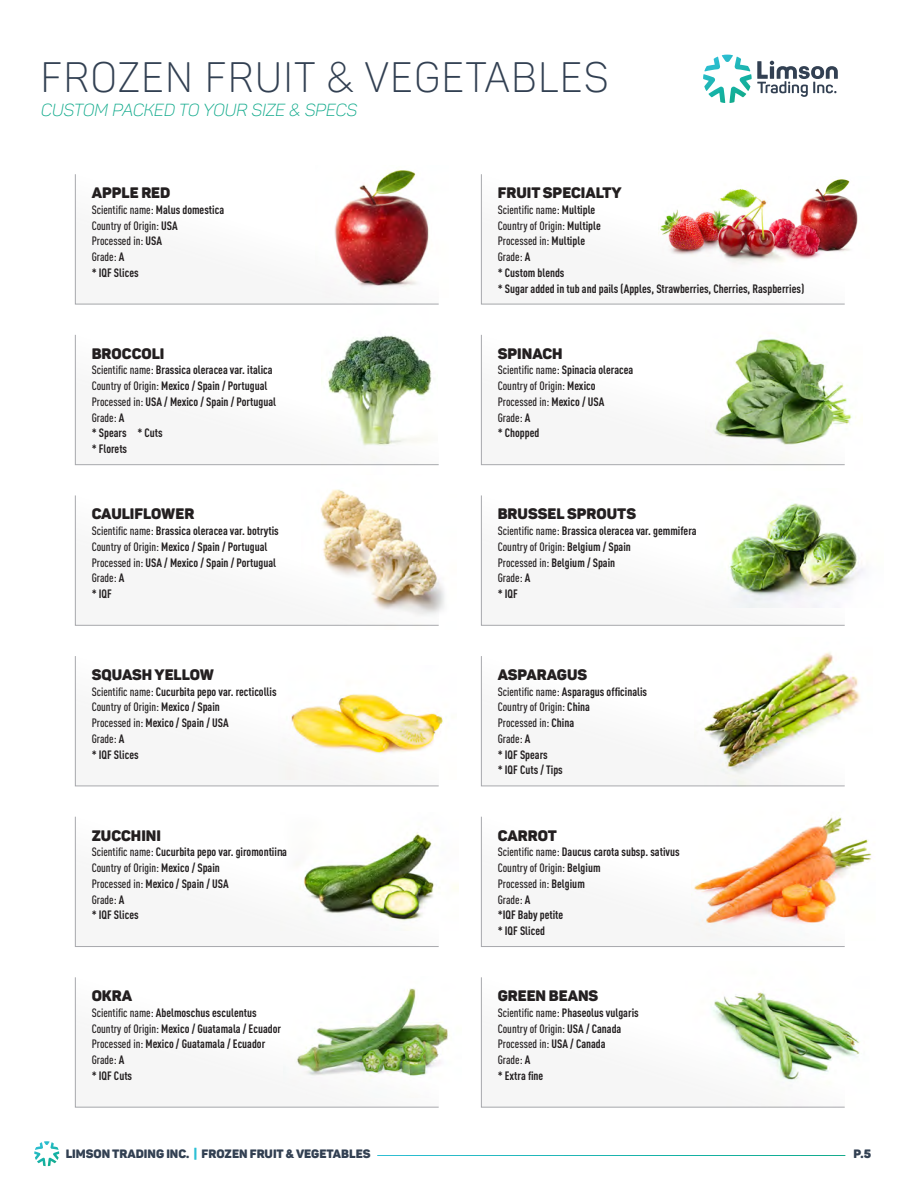
<style>
.page{position:relative;width:918px;height:1188px;background:#fff}
.page>*{position:absolute;margin:0;border:0;box-sizing:border-box;transform-origin:0 0}
.t1{font:300 42px "Panton Narrow Demo";letter-spacing:.01em;color:#324052}
.t2{font:17.25px "Panton Lightitalic Caps";color:#12aa8c}
.t3{font:900 15px "Panton Demo";color:#231f20}
.t4{font:700 condensed 12px/15.8px "DINOT";color:#231f20}
.t5{font:500 condensed 12px/15.8px "DINOT";color:#231f20}
.t6{font:900 12px "Panton Demo";color:#324052}
.s1{font-weight:700}
.s2{font-weight:500}
.s3{color:#2cc0d5}
</style>
<div class="page">
<svg style="left:34px;top:1141px;width:25px;height:25px"></svg>
<svg style="left:703px;top:55px;width:135px;height:48px"></svg>
<svg style="left:481px;top:174px;width:364px;height:130px"></svg>
<svg style="left:75px;top:174px;width:364px;height:130px"></svg>
<svg style="left:75px;top:334px;width:364px;height:131px"></svg>
<svg style="left:481px;top:334px;width:225px;height:131px"></svg>
<svg style="left:75px;top:495px;width:226px;height:131px"></svg>
<svg style="left:481px;top:495px;width:364px;height:131px"></svg>
<svg style="left:75px;top:656px;width:364px;height:130px"></svg>
<svg style="left:481px;top:656px;width:214px;height:130px"></svg>
<svg style="left:75px;top:816px;width:364px;height:131px"></svg>
<svg style="left:481px;top:816px;width:364px;height:131px"></svg>
<svg style="left:75px;top:977px;width:364px;height:131px"></svg>
<svg style="left:481px;top:977px;width:364px;height:131px"></svg>
<img style="left:316px;top:170px;width:123px;height:128px">
<img style="left:695px;top:652px;width:165px;height:135px">
<img style="left:322px;top:301px;width:115px;height:165px">
<img style="left:706px;top:495px;width:158px;height:112px">
<img style="left:691px;top:815px;width:181px;height:125px">
<img style="left:301px;top:489px;width:144px;height:137px">
<img style="left:686px;top:977px;width:174px;height:130px">
<img style="left:284px;top:977px;width:164px;height:121px">
<img style="left:706px;top:336px;width:150px;height:130px">
<img style="left:278px;top:665px;width:165px;height:115px">
<img style="left:280px;top:816px;width:178px;height:115px">
<img style="left:788px;top:176px;width:70px;height:82px">
<svg style="left:792px;top:196px;width:65px;height:59px"></svg>
<img style="left:792px;top:207px;width:33px;height:54px">
<img style="left:659px;top:205px;width:44px;height:52px">
<img style="left:703px;top:182px;width:89px;height:89px">
<h1 class="t1" style="left:40px;top:51px;width:571px">FROZEN FRUIT &amp; VEGETABLES</h1>
<h2 class="t2" style="left:41px;top:99px;width:318px">CUSTOM PACKED TO YOUR SIZE &amp; SPECS</h2>
<p class="t3" style="left:92px;top:183px;width:80px">APPLE RED</p>
<p class="t5" style="left:92px;top:202px;width:134px">Scientific name: <span class="s1">Malus domestica<br></span>Country of Origin: <span class="s1">USA<br></span>Processed in: <span class="s1">USA<br></span>Grade: <span class="s1">A<br>* IQF Slices</span></p>
<p class="t3" style="left:92px;top:344px;width:74px">BROCCOLI</p>
<p class="t4" style="left:92px;top:362px;width:186px"><span class="s2">Scientific name:</span> Brassica oleracea var. italica<br><span class="s2">Country of Origin:</span> Mexico / Spain / Portugual<br><span class="s2">Processed in:</span> USA / Mexico / Spain / Portugual<br><span class="s2">Grade:</span> A<br>* Spears * Cuts<br>* Florets</p>
<p class="t3" style="left:92px;top:504px;width:104px">CAULIFLOWER</p>
<p class="t4" style="left:92px;top:523px;width:189px"><span class="s2">Scientific name:</span> Brassica oleracea var. botrytis<br><span class="s2">Country of Origin:</span> Mexico / Spain / Portugual<br><span class="s2">Processed in:</span> USA / Mexico / Spain / Portugual<br><span class="s2">Grade:</span> A<br>* IQF</p>
<p class="t3" style="left:92px;top:665px;width:124px">SQUASH YELLOW</p>
<p class="t4" style="left:92px;top:683px;width:187px"><span class="s2">Scientific name:</span> Cucurbita pepo var. recticollis<br><span class="s2">Country of Origin:</span> Mexico / Spain<br><span class="s2">Processed in:</span> Mexico / Spain / USA<br><span class="s2">Grade:</span> A<br>* IQF Slices</p>
<p class="t3" style="left:92px;top:826px;width:71px">ZUCCHINI</p>
<p class="t4" style="left:92px;top:844px;width:197px"><span class="s2">Scientific name:</span> Cucurbita pepo var. giromontiina<br><span class="s2">Country of Origin:</span> Mexico / Spain<br><span class="s2">Processed in:</span> Mexico / Spain / USA<br><span class="s2">Grade:</span> A<br>* IQF Slices</p>
<p class="t3" style="left:92px;top:986px;width:42px">OKRA</p>
<p class="t4" style="left:92px;top:1005px;width:191px"><span class="s2">Scientific name:</span> Abelmoschus esculentus<br><span class="s2">Country of Origin:</span> Mexico / Guatamala / Ecuador<br><span class="s2">Processed in:</span> Mexico / Guatamala / Ecuador<br><span class="s2">Grade:</span> A<br>* IQF Cuts</p>
<p class="t3" style="left:498px;top:183px;width:126px">FRUIT SPECIALTY</p>
<p class="t4" style="left:498px;top:202px;width:308px"><span class="s2">Scientific name:</span> Multiple<br><span class="s2">Country of Origin:</span> Multiple<br><span class="s2">Processed in:</span> Multiple<br><span class="s2">Grade:</span> A<br>* Custom blends<br>* Sugar added in tub and pails (Apples, Strawberries, Cherries, Raspberries)</p>
<p class="t3" style="left:498px;top:344px;width:66px">SPINACH</p>
<p class="t5" style="left:498px;top:362px;width:137px">Scientific name: <span class="s1">Spinacia oleracea<br></span>Country of Origin: <span class="s1">Mexico<br></span>Processed in: <span class="s1">Mexico / USA<br></span>Grade: <span class="s1">A<br>* Chopped</span></p>
<p class="t3" style="left:498px;top:504px;width:140px">BRUSSEL SPROUTS</p>
<p class="t4" style="left:498px;top:523px;width:200px"><span class="s2">Scientific name:</span> Brassica oleracea var. gemmifera<br><span class="s2">Country of Origin:</span> Belgium / Spain<br><span class="s2">Processed in:</span> Belgium / Spain<br><span class="s2">Grade:</span> A<br>* IQF</p>
<p class="t3" style="left:498px;top:665px;width:91px">ASPARAGUS</p>
<p class="t4" style="left:498px;top:683px;width:151px"><span class="s2">Scientific name:</span> Asparagus officinalis<br><span class="s2">Country of Origin:</span> China<br><span class="s2">Processed in:</span> China<br><span class="s2">Grade:</span> A<br>* IQF Spears<br>* IQF Cuts / Tips</p>
<p class="t3" style="left:498px;top:826px;width:61px">CARROT</p>
<p class="t4" style="left:498px;top:844px;width:184px"><span class="s2">Scientific name:</span> Daucus carota subsp. sativus<br><span class="s2">Country of Origin:</span> Belgium<br><span class="s2">Processed in:</span> Belgium<br><span class="s2">Grade:</span> A<br>*IQF Baby petite<br>* IQF Sliced</p>
<p class="t3" style="left:498px;top:986px;width:102px">GREEN BEANS</p>
<p class="t5" style="left:498px;top:1005px;width:143px">Scientific name: <span class="s1">Phaseolus vulgaris<br></span>Country of Origin: <span class="s1">USA / Canada<br></span>Processed in: <span class="s1">USA / Canada<br></span>Grade: <span class="s1">A<br>* Extra fine</span></p>
<p class="t6" style="left:66px;top:1146px;width:306px">LIMSON TRADING INC. <span class="s3">|</span> FROZEN FRUIT &amp; VEGETABLES</p>
<p class="t6" style="left:854px;top:1146px;width:19px">P.5</p>
</div>
